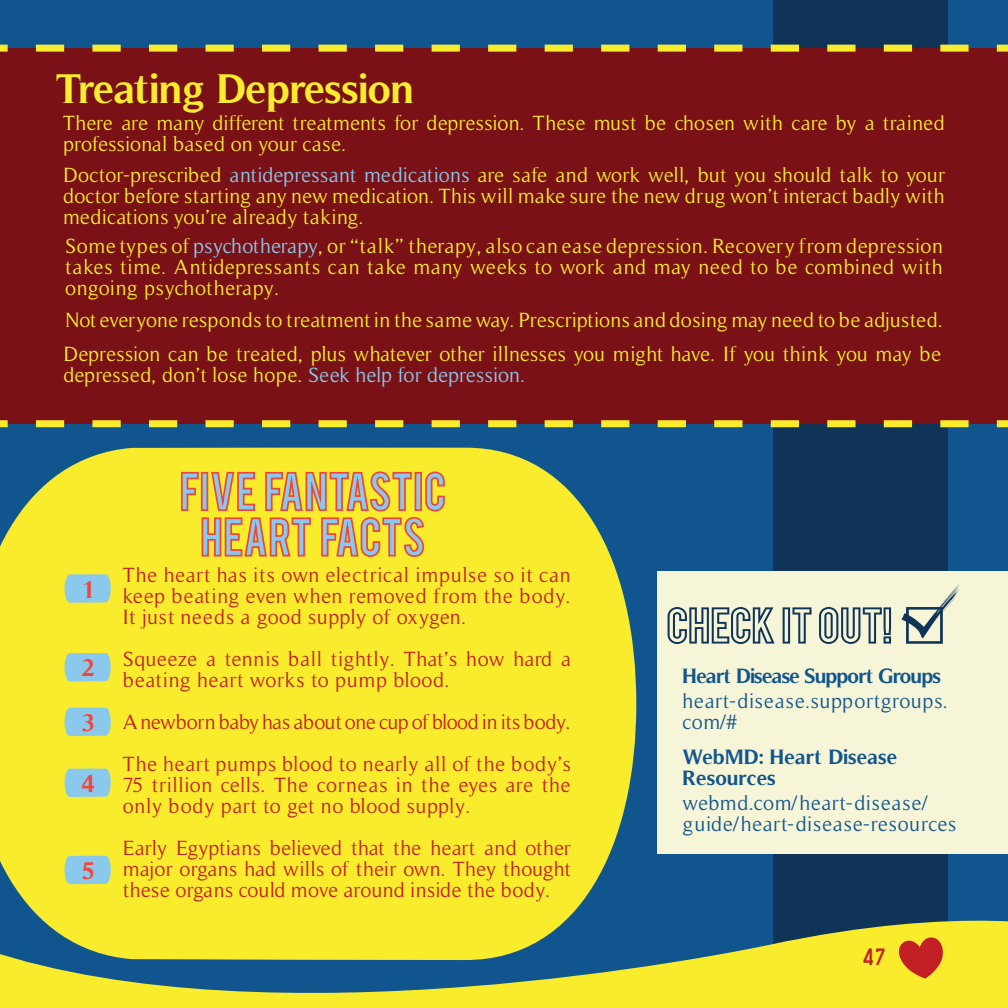
<style>
.page{position:relative;width:1008px;height:1008px;background:#11558e}
.page>*{position:absolute;margin:0;border:0;box-sizing:border-box;transform-origin:0 0}
.t1{font:42px/45.5px "Bebas";color:#8bc9ec;text-align:center}
.t2{font:700 42px "Timeless";letter-spacing:-.01em;color:#f8ec2d}
.t3{font:700 24.5px "Timeless";color:#ef463c}
.t4{font:24.5px "Gliscor Gothic";color:#c32025}
.t5{font:21px/21px "Timeless";letter-spacing:.01em;color:#f8ec2d}
.t6{font:21px/21px "Timeless";letter-spacing:.02em;color:#c32025;text-align:justify}
.t7{font:21px/25.2px "Timeless";letter-spacing:.03em;color:#11558e}
.t8{font:21px "Timeless";letter-spacing:-.02em;color:#c32025}
.t9{font:700 21px/21px "Timeless";color:#11558e}
.s1{color:#8bc9ec}
.s2{font-weight:700;font-size:24.5px;color:#ef463c}
.s3{font-weight:700}
</style>
<div class="page">
<div style="left:773px;top:0;width:174px;height:1008px;background:#103458"></div>
<svg style="left:0;top:903px;width:1008px;height:105px;fill:#f8ec2d"></svg>
<svg style="left:899px;top:937px;width:44px;height:42px;background:#d36027"></svg>
<div style="left:0;top:41px;width:1008px;height:390px;background:#791116"></div>
<svg style="left:0;top:448px;width:636px;height:512px;background:#e4df35"></svg>
<svg style="left:180px;top:469px;width:266px;height:89px;background:#f5c430"></svg>
<svg style="left:65px;top:574px;width:46px;height:29px"></svg>
<svg style="left:65px;top:653px;width:46px;height:28px"></svg>
<svg style="left:65px;top:708px;width:46px;height:28px"></svg>
<svg style="left:65px;top:769px;width:46px;height:28px"></svg>
<svg style="left:65px;top:856px;width:46px;height:28px"></svg>
<div style="left:658px;top:571px;width:350px;height:283px;background:#f6f5d7"></div>
<svg style="left:668px;top:607px;width:107px;height:37px"></svg>
<svg style="left:783px;top:607px;width:29px;height:37px"></svg>
<svg style="left:819px;top:607px;width:72px;height:37px"></svg>
<svg style="left:901px;top:584px;width:59px;height:60px"></svg>
<h3 class="t2" style="left:56px;top:64px;width:360px">Treating Depression</h3>
<p class="t5" style="left:63px;top:113px;width:883px">There are many different treatments for depression. These must be chosen with care by a trained professional based on your case.</p>
<p class="t5" style="left:63px;top:165px;width:884px;text-align:justify">Doctor-prescribed <span class="s1">antidepressant medications</span> are safe and work well, but you should talk to your doctor before starting any new medication. This will make sure the new drug won’t interact badly with medications you’re already taking.</p>
<p class="t5" style="left:65px;top:236px;width:879px;text-align:justify">Some types of <span class="s1">psychotherapy</span>, or “talk” therapy, also can ease depression. Recovery from depression takes time. Antidepressants can take many weeks to work and may need to be combined with ongoing psychotherapy.</p>
<p class="t5" style="left:65px;top:309px;width:879px">Not everyone responds to treatment in the same way. Prescriptions and dosing may need to be adjusted.</p>
<p class="t5" style="left:63px;top:344px;width:879px">Depression can be treated, plus whatever other illnesses you might have. If you think you may be depressed, don’t lose hope. <span class="s1">Seek help for depression.</span></p>
<h3 class="t1" style="left:180px;top:466px;width:268px">FIVE FANTASTIC<br>HEART FACTS</h3>
<p class="t6" style="left:123px;top:564px;width:450px">The heart has its own electrical impulse so it can keep beating even when removed from the body.<br>It just needs a good supply of oxygen.</p>
<p class="t6" style="left:123px;top:648px;width:450px;text-indent:-41px"><span class="s2">2</span> Squeeze a tennis ball tightly. That’s how hard a beating heart works to pump blood.</p>
<p class="t8" style="left:82px;top:710px;width:490px"><span class="s2">3</span> A newborn baby has about one cup of blood in its body.</p>
<p class="t3" style="left:84px;top:575px;width:12px">1</p>
<p class="t3" style="left:82px;top:769px;width:15px">4</p>
<p class="t3" style="left:83px;top:856px;width:14px">5</p>
<p class="t6" style="left:123px;top:753px;width:450px">The heart pumps blood to nearly all of the body’s 75 trillion cells. The corneas in the eyes are the only body part to get no blood supply.</p>
<p class="t6" style="left:123px;top:837px;width:449px">Early Egyptians believed that the heart and other major organs had wills of their own. They thought these organs could move around inside the body.</p>
<p class="t7" style="left:682px;top:663px;width:267px"><span class="s3">Heart Disease Support Groups </span>heart-disease.supportgroups.</p>
<p class="t7" style="left:682px;top:709px;width:56px">com/#</p>
<p class="t9" style="left:682px;top:746px;width:217px">WebMD: Heart Disease<br>Resources</p>
<p class="t7" style="left:682px;top:793px;width:275px;line-height:21px">webmd.com/heart-disease/ guide/heart-disease-resources</p>
<p class="t4" style="left:863px;top:942px;width:24px">47</p>
</div>
